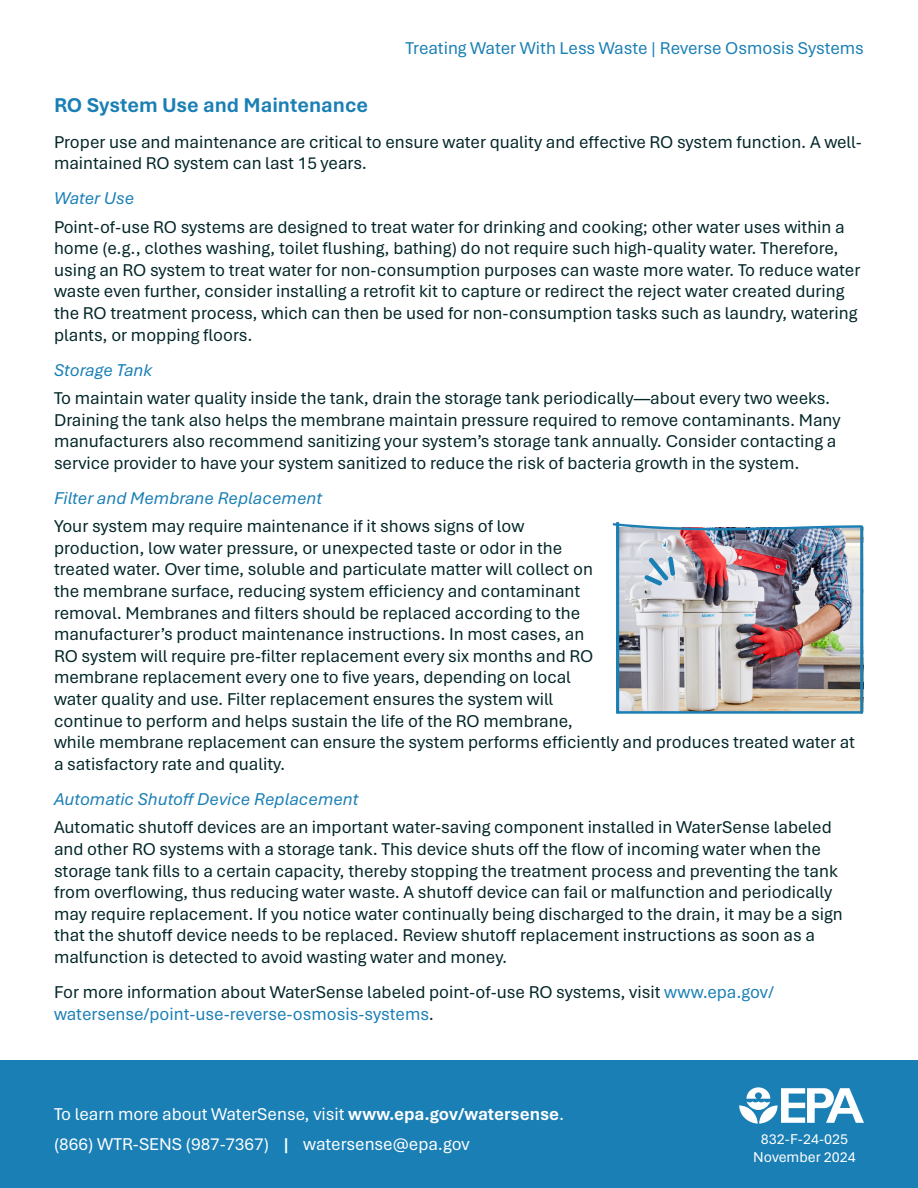
<style>
.page{position:relative;width:918px;height:1188px;background:#fff}
.page>*{position:absolute;margin:0;border:0;box-sizing:border-box;transform-origin:0 0}
.t1{font:700 21px "Aptos";color:#1a7fb5}
.t2{font:18px/21.6px "Aptos";color:#032629}
.t3{font:18px "Aptos";color:#fff}
.t4{font:italic 18px "Aptos";color:#1a7fb5}
.t5{font:18px "Aptos";color:#1a7fb5}
.t6{font:15px "Aptos";color:#fff}
.s1{color:#1a7fb5}
.s2{font-weight:700}
</style>
<div class="page">
<img style="left:612px;top:522px;width:252px;height:192px">
<div style="left:0;top:1061px;width:918px;height:127px;background:#1a7fb5"></div>
<svg style="left:739px;top:1087px;width:125px;height:37px"></svg>
<p class="t5" style="left:405px;top:36px;width:460px">Treating Water With Less Waste | Reverse Osmosis Systems</p>
<p class="t1" style="left:54px;top:91px;width:316px">RO System Use and Maintenance</p>
<p class="t2" style="left:54px;top:130px;width:809px">Proper use and maintenance are critical to ensure water quality and effective RO system function. A well&shy;maintained RO system can last 15 years.</p>
<p class="t4" style="left:54px;top:186px;width:82px">Water Use</p>
<p class="t2" style="left:54px;top:215px;width:808px">Point-of-use RO systems are designed to treat water for drinking and cooking; other water uses within a home (e.g., clothes washing, toilet flushing, bathing) do not require such high-quality water. Therefore, using an RO system to treat water for non-consumption purposes can waste more water. To reduce water waste even further, consider installing a retrofit kit to capture or redirect the reject water created during the RO treatment process, which can then be used for non-consumption tasks such as laundry, watering plants, or mopping floors.</p>
<p class="t4" style="left:54px;top:357px;width:100px">Storage Tank</p>
<p class="t2" style="left:54px;top:387px;width:788px">To maintain water quality inside the tank, drain the storage tank periodically—about every two weeks.<br>Draining the tank also helps the membrane maintain pressure required to remove contaminants. Many manufacturers also recommend sanitizing your system’s storage tank annually. Consider contacting a service provider to have your system sanitized to reduce the risk of bacteria growth in the system.</p>
<p class="t4" style="left:54px;top:486px;width:270px">Filter and Membrane Replacement</p>
<p class="t2" style="left:54px;top:515px;width:802px">Your system may require maintenance if it shows signs of low<br>production, low water pressure, or unexpected taste or odor in the<br>treated water. Over time, soluble and particulate matter will collect on<br>the membrane surface, reducing system efficiency and contaminant<br>removal. Membranes and filters should be replaced according to the<br>manufacturer’s product maintenance instructions. In most cases, an<br>RO system will require pre-filter replacement every six months and RO<br>membrane replacement every one to five years, depending on local<br>water quality and use. Filter replacement ensures the system will<br>continue to perform and helps sustain the life of the RO membrane,<br>while membrane replacement can ensure the system performs efficiently and produces treated water at a satisfactory rate and quality.</p>
<p class="t4" style="left:54px;top:787px;width:306px">Automatic Shutoff Device Replacement</p>
<p class="t2" style="left:54px;top:816px;width:790px">Automatic shutoff devices are an important water-saving component installed in WaterSense labeled and other RO systems with a storage tank. This device shuts off the flow of incoming water when the storage tank fills to a certain capacity, thereby stopping the treatment process and preventing the tank from overflowing, thus reducing water waste. A shutoff device can fail or malfunction and periodically may require replacement. If you notice water continually being discharged to the drain, it may be a sign that the shutoff device needs to be replaced. Review shutoff replacement instructions as soon as a malfunction is detected to avoid wasting water and money.</p>
<p class="t2" style="left:54px;top:981px;width:722px">For more information about WaterSense labeled point-of-use RO systems, visit <span class="s1">www.epa.gov/ watersense/point-use-reverse-osmosis-systems</span>.</p>
<p class="t3" style="left:54px;top:1102px;width:512px">To learn more about WaterSense, visit <span class="s2">www.epa.gov/watersense</span>.</p>
<p class="t3" style="left:54px;top:1132px;width:417px">(866) WTR-SENS (987-7367) <span class="s2">|</span> watersense@epa.gov</p>
<p class="t6" style="left:761px;top:1128px;width:89px">832-F-24-025</p>
<p class="t6" style="left:753px;top:1146px;width:104px">November 2024</p>
</div>
